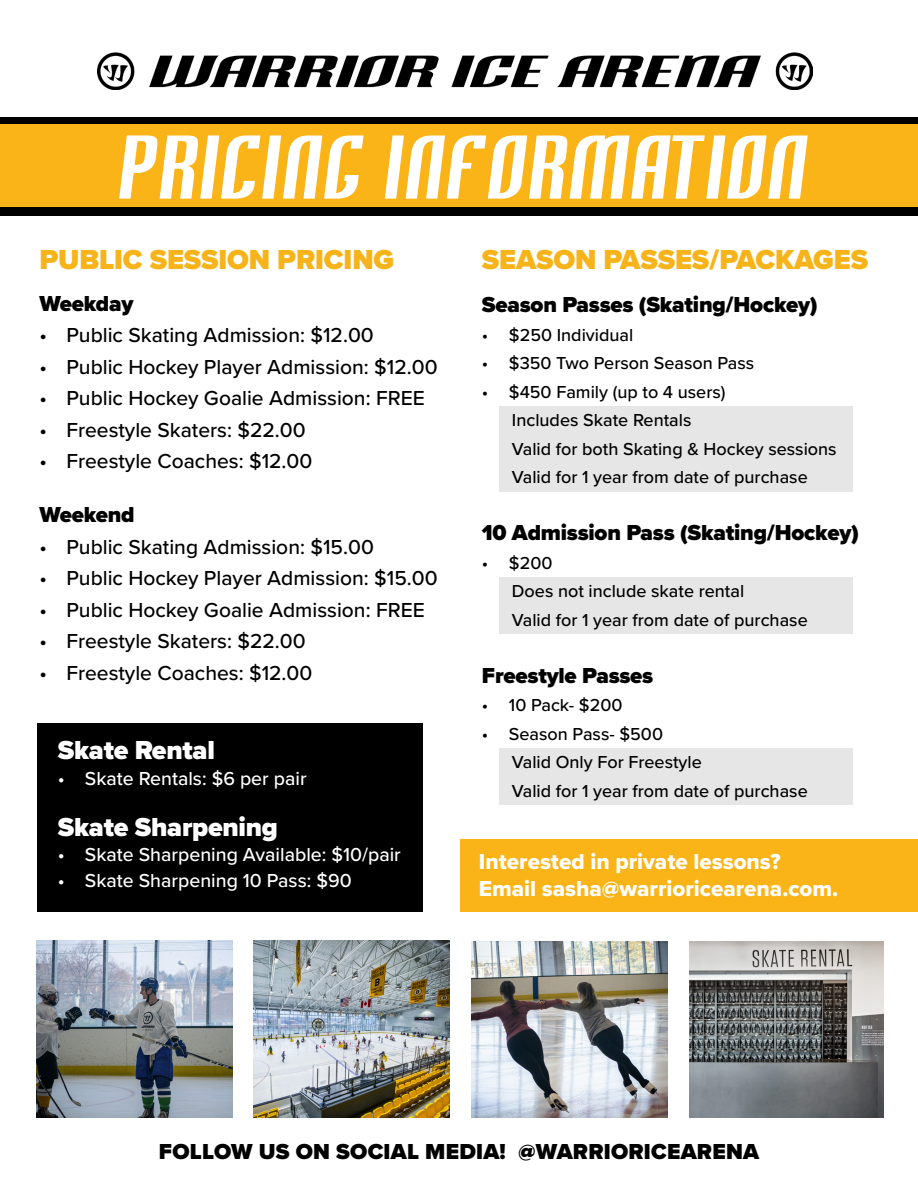
<style>
.page{position:relative;width:918px;height:1188px;background:#fff}
.page>*{position:absolute;margin:0;border:0;box-sizing:border-box;transform-origin:0 0}
.t1{font:90px "Warrior Sports Brand 1";letter-spacing:-.03em;color:#fff}
.t2{font:900 28.5px "Proxima Nova";letter-spacing:-.005em;color:#f7b31a}
.t3{font:900 27px "Proxima Nova";letter-spacing:-.01em;color:#fff}
.t4{font:900 22.5px "Proxima Nova";letter-spacing:-.01em;color:#000}
.t5{font:22.5px/27px "Proxima Nova Extrabld";color:#fff}
.t6{font:900 22.5px "Proxima Nova";letter-spacing:.01em;color:#000}
.t7{font:500 21px "Proxima Nova";color:#000}
.t8{font:500 19.5px "Proxima Nova";color:#fff}
.t9{font:500 18px/28.5px "Proxima Nova";color:#000}
</style>
<div class="page">
<div style="left:460px;top:840px;width:458px;height:72px;background:#fab417"></div>
<div style="left:500px;top:578px;width:354px;height:56px;background:#e6e6e6"></div>
<div style="left:500px;top:406px;width:354px;height:86px;background:#e6e6e6"></div>
<div style="left:500px;top:748px;width:354px;height:58px;background:#e6e6e6"></div>
<div style="left:0;top:117px;width:918px;height:99px;background:#000"></div>
<div style="left:38px;top:723px;width:385px;height:189px;background:#000"></div>
<div style="left:0;top:124px;width:918px;height:83px;background:#fab417"></div>
<img style="left:98px;top:52px;width:715px;height:38px">
<img style="left:472px;top:941px;width:195px;height:177px">
<img style="left:689px;top:941px;width:195px;height:177px">
<img style="left:254px;top:941px;width:196px;height:177px">
<img style="left:37px;top:940px;width:195px;height:177px">
<h1 class="t1" style="left:119px;top:123px;width:694px">PRICING INFORMATION</h1>
<h2 class="t2" style="left:39px;top:238px;width:356px">PUBLIC SESSION PRICING</h2>
<p class="t4" style="left:39px;top:286px;width:95px">Weekday</p>
<p class="t7" style="left:39px;top:320px;width:336px">• Public Skating Admission: $12.00</p>
<p class="t7" style="left:39px;top:351px;width:400px">• Public Hockey Player Admission: $12.00</p>
<p class="t7" style="left:39px;top:383px;width:387px">• Public Hockey Goalie Admission: FREE</p>
<p class="t7" style="left:39px;top:414px;width:268px">• Freestyle Skaters: $22.00</p>
<p class="t7" style="left:39px;top:446px;width:275px">• Freestyle Coaches: $12.00</p>
<p class="t4" style="left:39px;top:498px;width:97px">Weekend</p>
<p class="t7" style="left:39px;top:531px;width:336px">• Public Skating Admission: $15.00</p>
<p class="t7" style="left:39px;top:563px;width:400px">• Public Hockey Player Admission: $15.00</p>
<p class="t7" style="left:39px;top:594px;width:387px">• Public Hockey Goalie Admission: FREE</p>
<p class="t7" style="left:39px;top:626px;width:268px">• Freestyle Skaters: $22.00</p>
<p class="t7" style="left:39px;top:657px;width:275px">• Freestyle Coaches: $12.00</p>
<p class="t3" style="left:58px;top:730px;width:159px">Skate Rental</p>
<p class="t8" style="left:58px;top:764px;width:250px">• Skate Rentals: $6 per pair</p>
<p class="t3" style="left:58px;top:807px;width:222px">Skate Sharpening</p>
<p class="t8" style="left:58px;top:840px;width:345px">• Skate Sharpening Available: $10/pair</p>
<p class="t8" style="left:58px;top:866px;width:295px">• Skate Sharpening 10 Pass: $90</p>
<h2 class="t2" style="left:482px;top:238px;width:388px">SEASON PASSES/PACKAGES</h2>
<p class="t4" style="left:482px;top:288px;width:337px">Season Passes (Skating/Hockey)</p>
<p class="t9" style="left:482px;top:320px;width:153px">• $250 Individual</p>
<p class="t9" style="left:482px;top:348px;width:274px">• $350 Two Person Season Pass</p>
<p class="t9" style="left:512px;top:377px;width:326px;text-indent:-30px">• $450 Family (up to 4 users)<br>Includes Skate Rentals<br>Valid for both Skating &amp; Hockey sessions<br>Valid for 1 year from date of purchase</p>
<p class="t4" style="left:482px;top:516px;width:379px">10 Admission Pass (Skating/Hockey)</p>
<p class="t9" style="left:512px;top:548px;width:297px;text-indent:-30px">• $200<br>Does not include skate rental<br>Valid for 1 year from date of purchase</p>
<p class="t4" style="left:482px;top:658px;width:173px">Freestyle Passes</p>
<p class="t9" style="left:482px;top:690px;width:142px">• 10 Pack- $200</p>
<p class="t9" style="left:512px;top:719px;width:297px;text-indent:-30px">• Season Pass- $500<br>Valid Only For Freestyle<br>Valid for 1 year from date of purchase</p>
<p class="t5" style="left:479px;top:848px;width:361px">Interested in private lessons?<br>Email sasha@warrioricearena.com.</p>
<p class="t6" style="left:159px;top:1134px;width:602px">FOLLOW US ON SOCIAL MEDIA! @WARRIORICEARENA</p>
</div>
